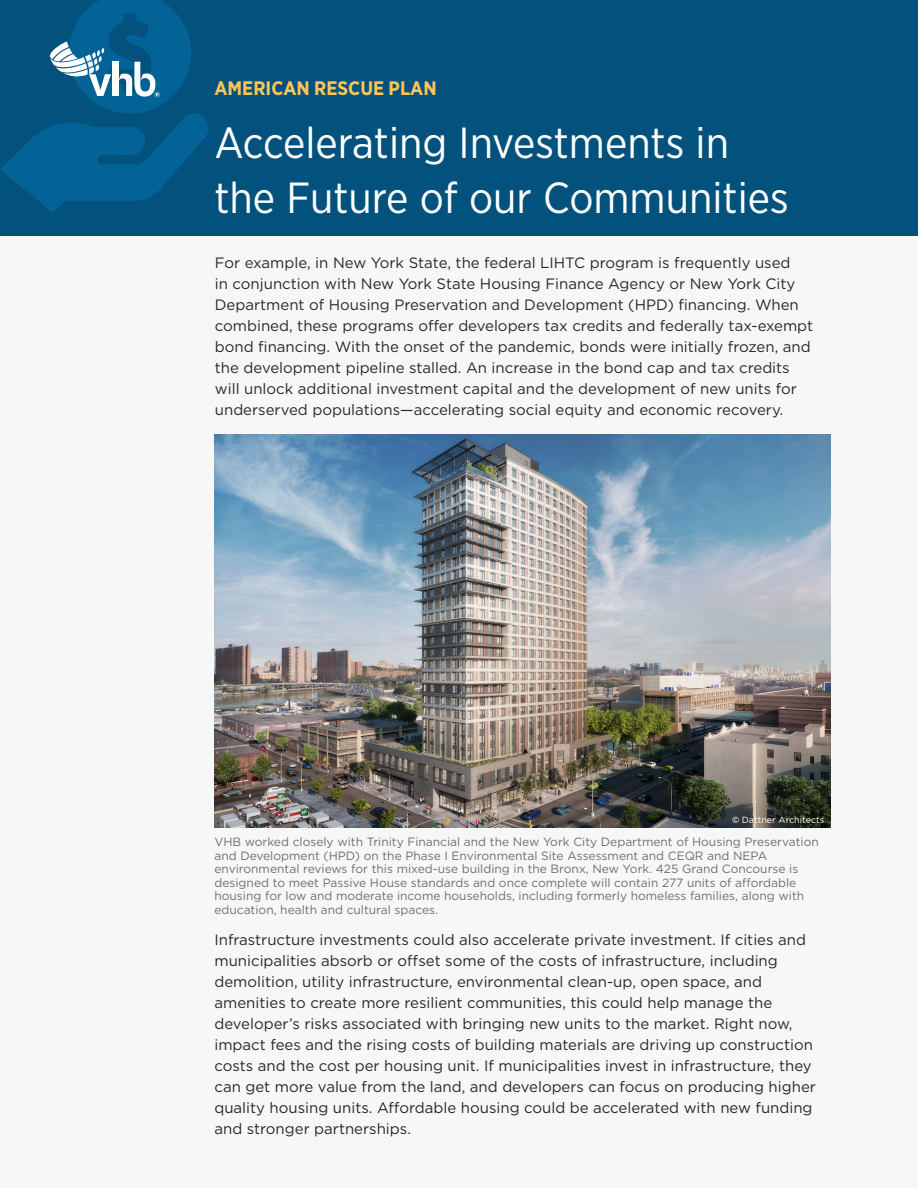
<style>
.page{position:relative;width:918px;height:1188px;background:#fff}
.page>*{position:absolute;margin:0;border:0;box-sizing:border-box;transform-origin:0 0}
.H1__White_Header{font:43.5px/55.5px "Gotham Narrow";color:#fff}
.Title__Yellow{font:700 19.5px "Gotham Narrow";color:#ffc557}
.Body__black{font:15px/21px "Gotham";color:#292829}
.t1{font:12px/13.5px "Gotham";color:#6d6e71}
.t2{font:9px "Gotham";color:#fff}
.s1{font-family:"Montserrat";font-weight:500}
</style>
<div class="page">
<div style="left:0;top:144px;width:918px;height:1044px;background:#f6f8f8"></div>
<div style="left:0;top:0;width:918px;height:235px;background:#03527e"></div>
<svg style="left:0;top:0;width:208px;height:213px"></svg>
<img style="left:214px;top:434px;width:616px;height:393px">
<p class="Title__Yellow" style="left:214px;top:76px;width:224px">AMERICAN RESCUE PLAN</p>
<p class="H1__White_Header" style="left:214px;top:114px;width:576px">Accelerating Investments in the Future of our Communities</p>
<p class="Body__black" style="left:215px;top:252px;width:600px">For example, in New York State, the federal LIHTC program is frequently used<br>in conjunction with New York State Housing Finance Agency or New York City Department of Housing Preservation and Development (HPD) financing. When combined, these programs offer developers tax credits and federally tax-exempt bond financing. With the onset of the pandemic, bonds were initially frozen, and the development pipeline stalled. An increase in the bond cap and tax credits will unlock additional investment capital and the development of new units for underserved populations—accelerating social equity and economic recovery.</p>
<p class="t2" style="left:732px;top:814px;width:94px"><span class="s1">©</span> Dattner Architects</p>
<p class="t1" style="left:214px;top:835px;width:606px">VHB worked closely with Trinity Financial and the New York City Department of Housing Preservation and Development (HPD) on the Phase I Environmental Site Assessment and CEQR and NEPA environmental reviews for this mixed-use building in the Bronx, New York. 425 Grand Concourse is designed to meet Passive House standards and once complete will contain 277 units of affordable housing for low and moderate income households, including formerly homeless families, along with education, health and cultural spaces.</p>
<p class="Body__black" style="left:214px;top:929px;width:603px">Infrastructure investments could also accelerate private investment. If cities and municipalities absorb or offset some of the costs of infrastructure, including demolition, utility infrastructure, environmental clean-up, open space, and amenities to create more resilient communities, this could help manage the developer’s risks associated with bringing new units to the market. Right now, impact fees and the rising costs of building materials are driving up construction costs and the cost per housing unit. If municipalities invest in infrastructure, they can get more value from the land, and developers can focus on producing higher quality housing units. Affordable housing could be accelerated with new funding and stronger partnerships.</p>
</div>
